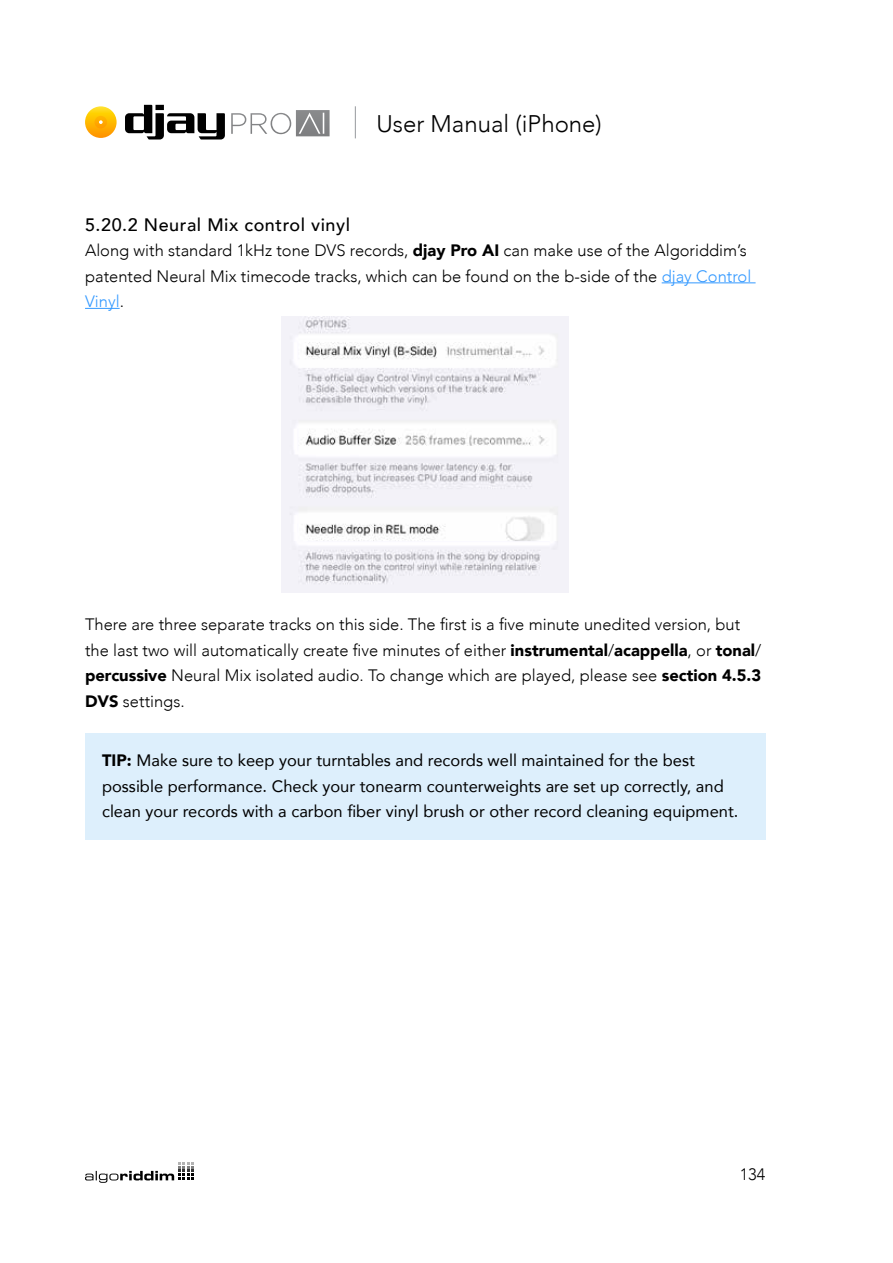
<style>
.page{position:relative;width:893px;height:1263px;background:#fff}
.page>*{position:absolute;margin:0;border:0;box-sizing:border-box;transform-origin:0 0}
.t1{font:300 24px "Avenir";color:#000}
.t2{font:500 18px "Avenir";letter-spacing:.03em;color:#000}
.t3{font:300 16.5px/25.5px "Avenir";color:#000}
.t4{font:16.5px/25.5px "Avenir";color:#000}
.s1{font-weight:900}
.s2{color:#39f}
</style>
<div class="page">
<svg style="left:85px;top:1162px;width:109px;height:21px"></svg>
<svg style="left:85px;top:106px;width:32px;height:32px"></svg>
<div style="left:95px;top:116px;width:12px;height:12px;background:#fa0;border-radius:6px"></div>
<svg style="left:99px;top:120px;width:4px;height:4px"></svg>
<svg style="left:125px;top:105px;width:100px;height:35px"></svg>
<svg style="left:231px;top:110px;width:99px;height:26px"></svg>
<hr style="left:355px;top:106px;width:1px;height:32px;background:#96999e">
<hr style="left:662px;top:282px;width:94px;height:1px;background:#39f">
<hr style="left:85px;top:308px;width:35px;height:1px;background:#39f">
<div style="left:85px;top:733px;width:680px;height:106px;background:#ddeffc"></div>
<img style="left:282px;top:317px;width:287px;height:276px">
<h1 class="t1" style="left:376px;top:109px;width:227px">User Manual (iPhone)</h1>
<p class="t2" style="left:85px;top:209px;width:266px">5.20.2 Neural Mix control vinyl</p>
<p class="t3" style="left:85px;top:238px;width:668px">Along with standard 1kHz tone DVS records, <span class="s1">djay Pro AI</span> can make use of the Algoriddim’s patented Neural Mix timecode tracks, which can be found on the b-side of the <span class="s2">djay Control<br>Vinyl</span>.</p>
<p class="t3" style="left:85px;top:612px;width:678px">There are three separate tracks on this side. The first is a five minute unedited version, but the last two will automatically create five minutes of either <span class="s1">instrumental</span>/<span class="s1">acappella</span>, or <span class="s1">tonal</span>/ <span class="s1">percussive</span> Neural Mix isolated audio. To change which are played, please see <span class="s1">section 4.5.3<br>DVS</span> settings.</p>
<p class="t4" style="left:102px;top:747px;width:638px"><span class="s1">TIP:</span> Make sure to keep your turntables and records well maintained for the best possible performance. Check your tonearm counterweights are set up correctly, and clean your records with a carbon fiber vinyl brush or other record cleaning equipment.</p>
<p class="t3" style="left:740px;top:1162px;width:27px">134</p>
</div>
